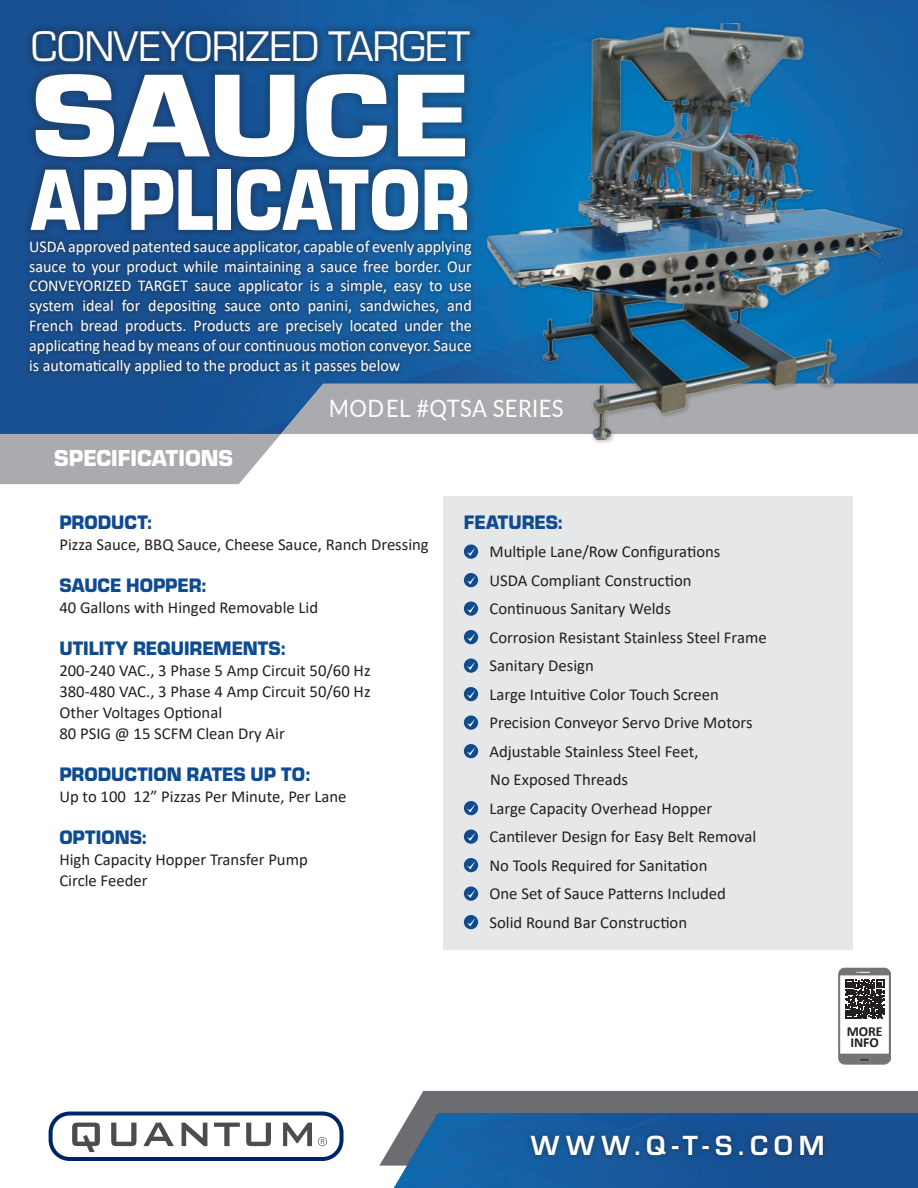
<style>
.page{position:relative;width:918px;height:1188px;background:#fff}
.page>*{position:absolute;margin:0;border:0;box-sizing:border-box;transform-origin:0 0}
.t1{font:900 122.4px "Eurostile";color:#fff;scale:1.12 1}
.t2{font:900 90.3px "Eurostile";color:#fff;scale:.82 1}
.t3{font:44.4px "Eurostile";letter-spacing:-.02em;color:#fff}
.t4{font:700 28.8px "Eurostile";letter-spacing:.22em;color:#fff}
.t5{font:24px "Lato";letter-spacing:.02em;color:#fff;scale:.91 1}
.t6{font:900 24px "Eurostile";color:#fff;scale:.95 1}
.t7{font:900 20.25px "Eurostile";color:#0f4b90;scale:.95 1}
.t8{font:16.65px/28.5px "Calibri";color:#231f20}
.t9{font:16.5px/19.8px "Calibri";color:#fff;text-align:justify}
.t10{font:700 13.8px "Calibri";color:#231f20}
</style>
<div class="page">
<svg style="left:379px;top:1091px;width:539px;height:75px;background:#7c7d80"></svg>
<img style="left:394px;top:1113px;width:524px;height:75px">
<img style="left:0;top:0;width:918px;height:384px">
<svg style="left:0;top:384px;width:281px;height:100px;background:#6481a4"></svg>
<img style="left:281px;top:384px;width:637px;height:50px">
<svg style="left:49px;top:1112px;width:295px;height:49px"></svg>
<div style="left:24px;top:22px;width:455px;height:48px;background:#231f20;opacity:.27"></div>
<div style="left:22px;top:66px;width:454px;height:173px;background:#231f20;opacity:.27"></div>
<div style="left:525px;top:1130px;width:304px;height:31px;background:#231f20;opacity:.33"></div>
<div style="left:443px;top:496px;width:410px;height:454px;background:#e6e7e9"></div>
<svg style="left:464px;top:544px;width:14px;height:15px"></svg>
<svg style="left:467px;top:547px;width:8px;height:9px"></svg>
<div style="left:464px;top:573px;width:14px;height:14px;background:#0f4b90;border-radius:50%"></div>
<svg style="left:467px;top:576px;width:8px;height:8px"></svg>
<svg style="left:464px;top:601px;width:14px;height:15px"></svg>
<svg style="left:467px;top:604px;width:8px;height:9px"></svg>
<div style="left:464px;top:630px;width:14px;height:14px;background:#0f4b90;border-radius:50%"></div>
<svg style="left:467px;top:633px;width:8px;height:8px"></svg>
<svg style="left:464px;top:658px;width:14px;height:15px"></svg>
<svg style="left:467px;top:661px;width:8px;height:9px"></svg>
<div style="left:464px;top:687px;width:14px;height:14px;background:#0f4b90;border-radius:50%"></div>
<svg style="left:467px;top:690px;width:8px;height:8px"></svg>
<svg style="left:464px;top:715px;width:14px;height:15px"></svg>
<svg style="left:467px;top:718px;width:8px;height:9px"></svg>
<div style="left:464px;top:744px;width:14px;height:14px;background:#0f4b90;border-radius:50%"></div>
<svg style="left:467px;top:747px;width:8px;height:8px"></svg>
<div style="left:464px;top:801px;width:14px;height:14px;background:#0f4b90;border-radius:50%"></div>
<svg style="left:467px;top:804px;width:8px;height:8px"></svg>
<svg style="left:464px;top:829px;width:14px;height:15px"></svg>
<svg style="left:467px;top:832px;width:8px;height:9px"></svg>
<div style="left:464px;top:858px;width:14px;height:14px;background:#0f4b90;border-radius:50%"></div>
<svg style="left:467px;top:861px;width:8px;height:8px"></svg>
<svg style="left:464px;top:886px;width:14px;height:15px"></svg>
<svg style="left:467px;top:889px;width:8px;height:9px"></svg>
<div style="left:464px;top:915px;width:14px;height:14px;background:#0f4b90;border-radius:50%"></div>
<svg style="left:467px;top:918px;width:8px;height:8px"></svg>
<div style="left:484px;top:19px;width:423px;height:425px;background:#231f20;opacity:.3"></div>
<img style="left:484px;top:24px;width:423px;height:416px">
<div style="left:24px;top:234px;width:454px;height:145px;background:#231f20;opacity:.33"></div>
<img style="left:838px;top:967px;width:53px;height:98px">
<svg style="left:845px;top:980px;width:39px;height:39px"></svg>
<p class="t3" style="left:31px;top:16px;width:441px">CONVEYORIZED TARGET</p>
<p class="t1" style="left:31px;top:28px;width:393px">SAUCE</p>
<p class="t2" style="left:31px;top:135px;width:537px">APPLICATOR</p>
<p class="t9" style="left:29px;top:236px;width:444px">USDA approved patented sauce applicator, capable of evenly applying sauce to your product while maintaining a sauce free border. Our CONVEYORIZED TARGET sauce applicator is a simple, easy to use system ideal for depositing sauce onto panini, sandwiches, and French bread products. Products are precisely located under the applicating head by means of our continuous motion conveyor. Sauce is automatically applied to the product as it passes below</p>
<p class="t6" style="left:54px;top:441px;width:190px">SPECIFICATIONS</p>
<p class="t5" style="left:329px;top:391px;width:260px">MODEL #QTSA SERIES</p>
<p class="t7" style="left:59px;top:508px;width:99px">PRODUCT:</p>
<p class="t8" style="left:59px;top:530px;width:371px">Pizza Sauce, BBQ Sauce, Cheese Sauce, Ranch Dressing</p>
<p class="t7" style="left:59px;top:571px;width:156px">SAUCE HOPPER:</p>
<p class="t8" style="left:59px;top:593px;width:260px">40 Gallons with Hinged Removable Lid</p>
<p class="t7" style="left:59px;top:634px;width:239px">UTILITY REQUIREMENTS:</p>
<p class="t8" style="left:59px;top:656px;width:313px">200-240 VAC., 3 Phase 5 Amp Circuit 50/60 Hz</p>
<p class="t8" style="left:59px;top:677px;width:313px">380-480 VAC., 3 Phase 4 Amp Circuit 50/60 Hz</p>
<p class="t8" style="left:59px;top:698px;width:164px">Other Voltages Optional</p>
<p class="t8" style="left:59px;top:719px;width:227px">80 PSIG @ 15 SCFM Clean Dry Air</p>
<p class="t7" style="left:59px;top:760px;width:266px">PRODUCTION RATES UP TO:</p>
<p class="t8" style="left:59px;top:782px;width:289px">Up to 100 12” Pizzas Per Minute, Per Lane</p>
<p class="t7" style="left:59px;top:823px;width:93px">OPTIONS:</p>
<p class="t8" style="left:59px;top:845px;width:250px">High Capacity Hopper Transfer Pump</p>
<p class="t8" style="left:59px;top:866px;width:90px">Circle Feeder</p>
<p class="t7" style="left:464px;top:508px;width:105px">FEATURES:</p>
<p class="t8" style="left:489px;top:537px;width:233px">Multiple Lane/Row Configurations</p>
<p class="t8" style="left:489px;top:566px;width:204px">USDA Compliant Construction</p>
<p class="t8" style="left:489px;top:594px;width:183px">Continuous Sanitary Welds</p>
<p class="t8" style="left:489px;top:623px;width:279px">Corrosion Resistant Stainless Steel Frame</p>
<p class="t8" style="left:489px;top:651px;width:106px">Sanitary Design</p>
<p class="t8" style="left:489px;top:680px;width:231px">Large Intuitive Color Touch Screen</p>
<p class="t8" style="left:489px;top:708px;width:265px">Precision Conveyor Servo Drive Motors</p>
<p class="t8" style="left:489px;top:737px;width:211px">Adjustable Stainless Steel Feet,<br>No Exposed Threads</p>
<p class="t8" style="left:489px;top:794px;width:224px">Large Capacity Overhead Hopper</p>
<p class="t8" style="left:489px;top:822px;width:268px">Cantilever Design for Easy Belt Removal</p>
<p class="t8" style="left:489px;top:851px;width:220px">No Tools Required for Sanitation</p>
<p class="t8" style="left:489px;top:879px;width:238px">One Set of Sauce Patterns Included</p>
<p class="t8" style="left:489px;top:908px;width:199px">Solid Round Bar Construction</p>
<p class="t10" style="left:847px;top:1021px;width:38px">MORE</p>
<p class="t10" style="left:850px;top:1033px;width:30px">INFO</p>
<p class="t4" style="left:531px;top:1125px;width:296px">WWW.Q-T-S.COM</p>
</div>
